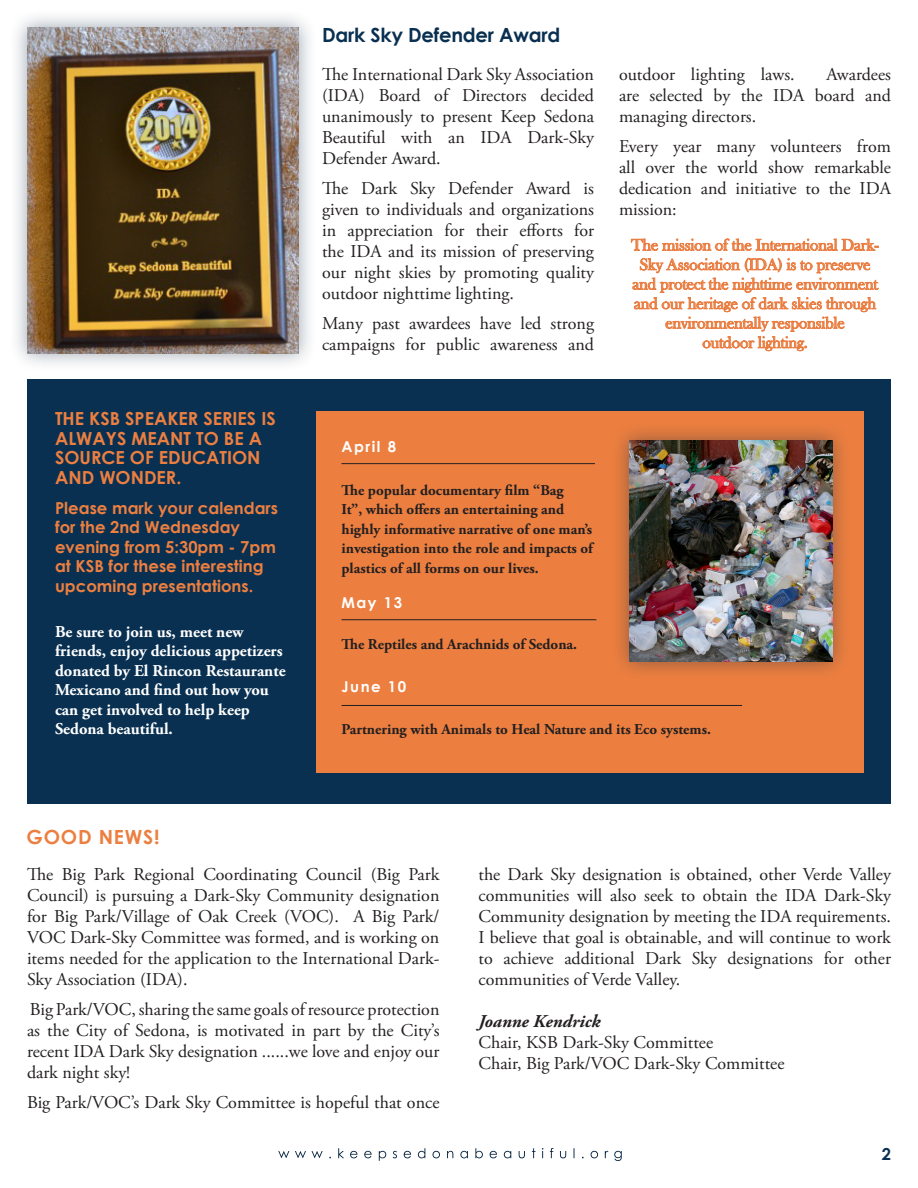
<style>
.page{position:relative;width:918px;height:1188px;background:#fff}
.page>*{position:absolute;margin:0;border:0;box-sizing:border-box;transform-origin:0 0}
.t1{font:700 19.5px "Century Gothic";letter-spacing:-.01em;color:#093051}
.t2{font:700 19.5px "Century Gothic";letter-spacing:.04em;color:#ec7f40}
.Body{font:18px/21px "Adobe Garamond Pro";color:#231f20;text-align:justify}
.t3{font:700 18px/19.5px "Century Gothic";color:#ec7f40}
.Body-2{font:italic 700 18px "Adobe Garamond Pro";color:#231f20}
.t4{font:16.5px/19.5px "Bask Old Face";letter-spacing:-.01em;color:#ea7e42;text-align:center}
.Body-3{font:700 16.5px/19.5px "Adobe Garamond Pro";color:#fff}
.t5{font:700 16.5px/19.5px "Century Gothic";color:#ec7f40}
.t6{font:700 16.5px "Century Gothic";color:#093051}
.Body-4{font:700 15px/19.5px "Adobe Garamond Pro";color:#231f20}
.t7{font:700 15px "Century Gothic";letter-spacing:.1em;color:#fff}
</style>
<div class="page">
<div style="left:8px;top:8px;width:310px;height:365px;background:#001f3c;opacity:.4"></div>
<img style="left:27px;top:27px;width:272px;height:327px">
<div style="left:27px;top:379px;width:864px;height:424px;background:#093051"></div>
<div style="left:316px;top:411px;width:548px;height:361px;background:#ec7f40"></div>
<hr style="left:341px;top:463px;width:254px;height:1px;background:#231f20">
<hr style="left:341px;top:619px;width:255px;height:1px;background:#231f20">
<hr style="left:341px;top:705px;width:401px;height:1px;background:#231f20">
<div style="left:611px;top:421px;width:240px;height:260px;background:#001f3c;opacity:.4"></div>
<img style="left:630px;top:440px;width:202px;height:222px">
<svg style="left:278px;top:1148px;width:344px;height:13px"></svg>
<svg style="left:631px;top:238px;width:247px;height:13px"></svg>
<svg style="left:632px;top:258px;width:247px;height:94px"></svg>
<p class="t3" style="left:55px;top:408px;width:222px">THE KSB SPEAKER SERIES IS<br>ALWAYS MEANT TO BE A<br>SOURCE OF EDUCATION<br>AND WONDER.</p>
<p class="t5" style="left:55px;top:497px;width:225px">Please mark your calendars for the 2nd Wednesday evening from 5:30pm - 7pm at KSB for these interesting upcoming presentations.</p>
<p class="Body-3" style="left:55px;top:622px;width:232px">Be sure to join us, meet new friends, enjoy delicious appetizers donated by El Rincon Restaurante<br>Mexicano and find out how you can get involved to help keep<br>Sedona beautiful.</p>
<p class="t1" style="left:322px;top:20px;width:240px">Dark Sky Defender Award</p>
<p class="Body" style="left:322px;top:65px;width:273px">The International Dark Sky Association (IDA) Board of Directors decided unanimously to present Keep Sedona Beautiful with an IDA Dark-Sky Defender Award.</p>
<p class="Body" style="left:322px;top:179px;width:273px">The Dark Sky Defender Award is given to individuals and organizations in appreciation for their efforts for the IDA and its mission of preserving our night skies by promoting quality outdoor nighttime lighting.</p>
<p class="Body" style="left:322px;top:314px;width:273px">Many past awardees have led strong campaigns for public awareness and</p>
<p class="Body" style="left:619px;top:65px;width:273px;text-indent:207px">Awardees are selected by the IDA board and managing directors.</p>
<p class="Body" style="left:619px;top:137px;width:273px">Every year many volunteers from all over the world show remarkable dedication and initiative to the IDA mission:</p>
<p class="t4" style="left:631px;top:235px;width:249px">The mission of the International Dark-Sky Association (IDA) is to preserve and protect the nighttime environment and our heritage of dark skies through environmentally responsible<br>outdoor lighting.</p>
<p class="Body" style="left:619px;top:65px;width:177px">outdoor lighting laws.</p>
<p class="t7" style="left:341px;top:435px;width:56px">April 8</p>
<p class="Body-4" style="left:341px;top:480px;width:253px">The popular documentary film “Bag<br>It”, which offers an entertaining and highly informative narrative of one man’s investigation into the role and impacts of plastics of all forms on our lives.</p>
<p class="t7" style="left:341px;top:591px;width:62px">May 13</p>
<p class="Body-4" style="left:341px;top:634px;width:237px">The Reptiles and Arachnids of Sedona.</p>
<p class="t7" style="left:341px;top:676px;width:66px">June 10</p>
<p class="Body-4" style="left:341px;top:720px;width:371px">Partnering with Animals to Heal Nature and its Eco systems.</p>
<p class="t2" style="left:27px;top:822px;width:134px">GOOD NEWS!</p>
<p class="Body" style="left:27px;top:864px;width:414px">The Big Park Regional Coordinating Council (Big Park Council) is pursuing a Dark-Sky Community designation for Big Park/Village of Oak Creek (VOC). A Big Park/ VOC Dark-Sky Committee was formed, and is working on items needed for the application to the International Dark-Sky Association (IDA).</p>
<p class="Body" style="left:27px;top:999px;width:414px">Big Park/VOC, sharing the same goals of resource protection as the City of Sedona, is motivated in part by the City’s recent IDA Dark Sky designation ......we love and enjoy our dark night sky!</p>
<p class="Body" style="left:27px;top:1092px;width:414px">Big Park/VOC’s Dark Sky Committee is hopeful that once</p>
<p class="Body" style="left:479px;top:864px;width:414px">the Dark Sky designation is obtained, other Verde Valley communities will also seek to obtain the IDA Dark-Sky Community designation by meeting the IDA requirements.<br>I believe that goal is obtainable, and will continue to work to achieve additional Dark Sky designations for other communities of Verde Valley.</p>
<p class="Body-2" style="left:479px;top:1011px;width:123px">Joanne Kendrick</p>
<p class="Body" style="left:479px;top:1032px;width:236px">Chair, KSB Dark-Sky Committee</p>
<p class="Body" style="left:479px;top:1053px;width:308px">Chair, Big Park/VOC Dark-Sky Committee</p>
<p class="t6" style="left:882px;top:1141px;width:11px">2</p>
</div>
